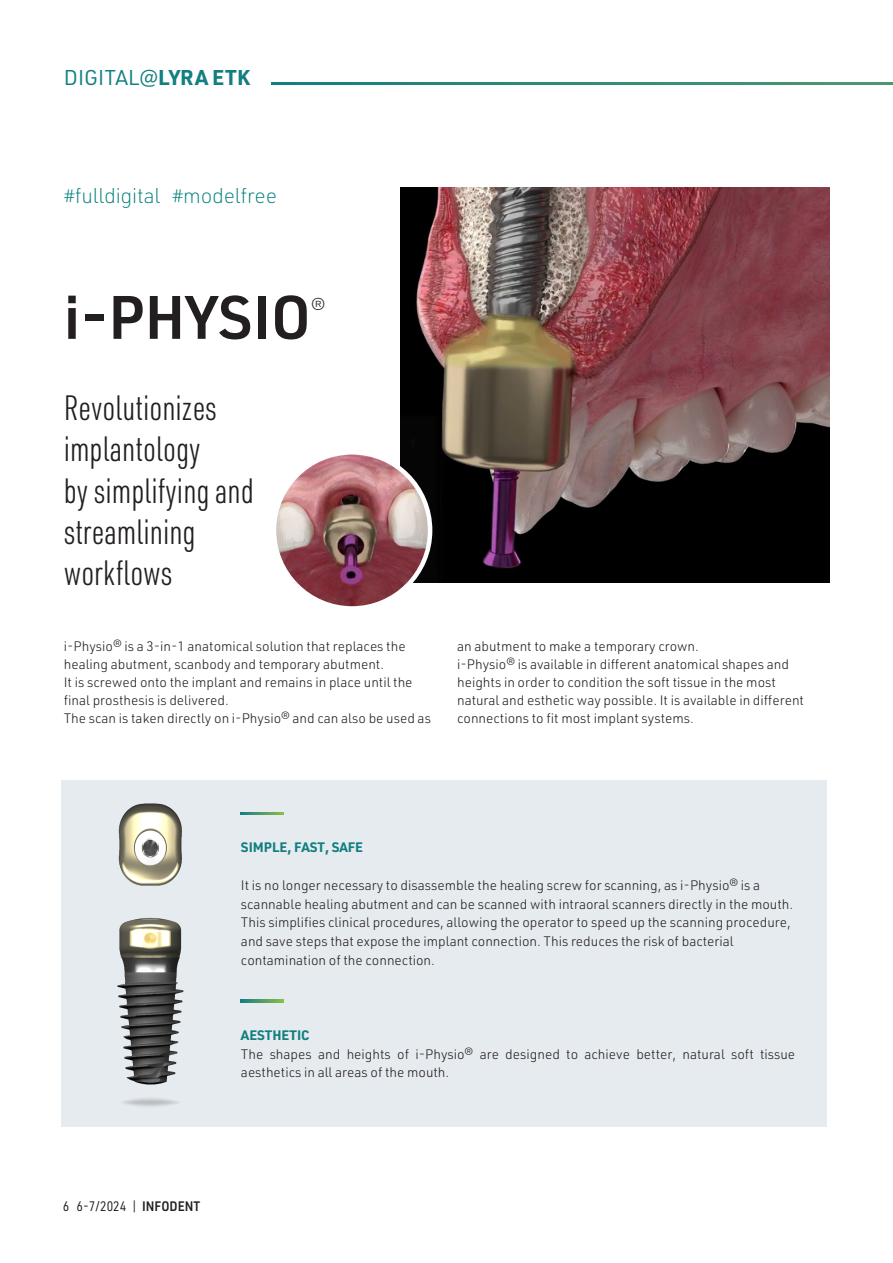
<style>
.page{position:relative;width:893px;height:1263px;background:#fff}
.page>*{position:absolute;margin:0;border:0;box-sizing:border-box;transform-origin:0 0}
.Info{font:600 60px "URWDIN";color:#231f20}
.Info-2{font:300 34.5px "URWDIN Cond";color:#231f20}
.Info-3{font:200 22.65px "URWDIN";color:#231f20}
.Titolo{font:200 21px "URWDIN";letter-spacing:-.01em;color:#007f7d}
.t1{font:21px "URWDIN";color:#127f80}
.t2{font:300 13.5px/18px "URWDIN";color:#231f20}
.t3{font:700 13.5px "URWDIN";color:#127f80}
.t4{font:13.5px "URWDIN";color:#231f20;scale:.9 1}
.s1{font-weight:700}
.s2{font-weight:600}
</style>
<div class="page">
<svg style="left:272px;top:82px;width:621px;height:3px"></svg>
<div style="left:61px;top:780px;width:765px;height:346px;background:#e6ebef"></div>
<svg style="left:241px;top:812px;width:43px;height:3px"></svg>
<svg style="left:241px;top:1000px;width:43px;height:2px"></svg>
<img style="left:401px;top:188px;width:428px;height:394px">
<img style="left:274px;top:452px;width:156px;height:156px;border-radius:78px">
<div style="left:272px;top:450px;width:160px;height:161px;border:4px solid #fff;border-radius:50%"></div>
<img style="left:117px;top:803px;width:67px;height:211px">
<img style="left:120px;top:1014px;width:61px;height:93px">
<p class="t1" style="left:64px;top:64px;width:188px">DIGITAL@<span class="s1">LYRA ETK</span></p>
<p class="Titolo" style="left:64px;top:181px;width:215px">#fulldigital #modelfree</p>
<p class="Info" style="left:64px;top:277px;width:249px">i-PHYSIO</p>
<p class="Info-3" style="left:311px;top:294px;width:16px">®</p>
<p class="Info-2" style="left:64px;top:385px;width:155px">Revolutionizes</p>
<p class="Info-2" style="left:64px;top:426px;width:138px">implantology</p>
<p class="Info-2" style="left:64px;top:468px;width:192px">by simplifying and</p>
<p class="Info-2" style="left:64px;top:509px;width:134px">streamlining</p>
<p class="Info-2" style="left:64px;top:551px;width:110px">workflows</p>
<p class="t2" style="left:64px;top:637px;width:343px">i-Physio® is a 3-in-1 anatomical solution that replaces the healing abutment, scanbody and temporary abutment.</p>
<p class="t2" style="left:64px;top:673px;width:350px">It is screwed onto the implant and remains in place until the final prosthesis is delivered.</p>
<p class="t2" style="left:64px;top:709px;width:369px">The scan is taken directly on i-Physio® and can also be used as</p>
<p class="t2" style="left:457px;top:637px;width:243px">an abutment to make a temporary crown.</p>
<p class="t2" style="left:457px;top:655px;width:348px">i-Physio® is available in different anatomical shapes and heights in order to condition the soft tissue in the most natural and esthetic way possible. It is available in different connections to fit most implant systems.</p>
<p class="t3" style="left:241px;top:838px;width:124px">SIMPLE, FAST, SAFE</p>
<p class="t2" style="left:241px;top:875px;width:554px;line-height:18.8px">It is no longer necessary to disassemble the healing screw for scanning, as i-Physio® is a scannable healing abutment and can be scanned with intraoral scanners directly in the mouth.<br>This simplifies clinical procedures, allowing the operator to speed up the scanning procedure, and save steps that expose the implant connection. This reduces the risk of bacterial contamination of the connection.</p>
<p class="t3" style="left:241px;top:1026px;width:70px">AESTHETIC</p>
<p class="t2" style="left:241px;top:1044px;width:556px;line-height:18.8px">The shapes and heights of i-Physio® are designed to achieve better, natural soft tissue aesthetics in all areas of the mouth.</p>
<p class="t4" style="left:63px;top:1197px;width:154px">6 6-7/2024 | <span class="s2">INFODENT</span></p>
</div>
